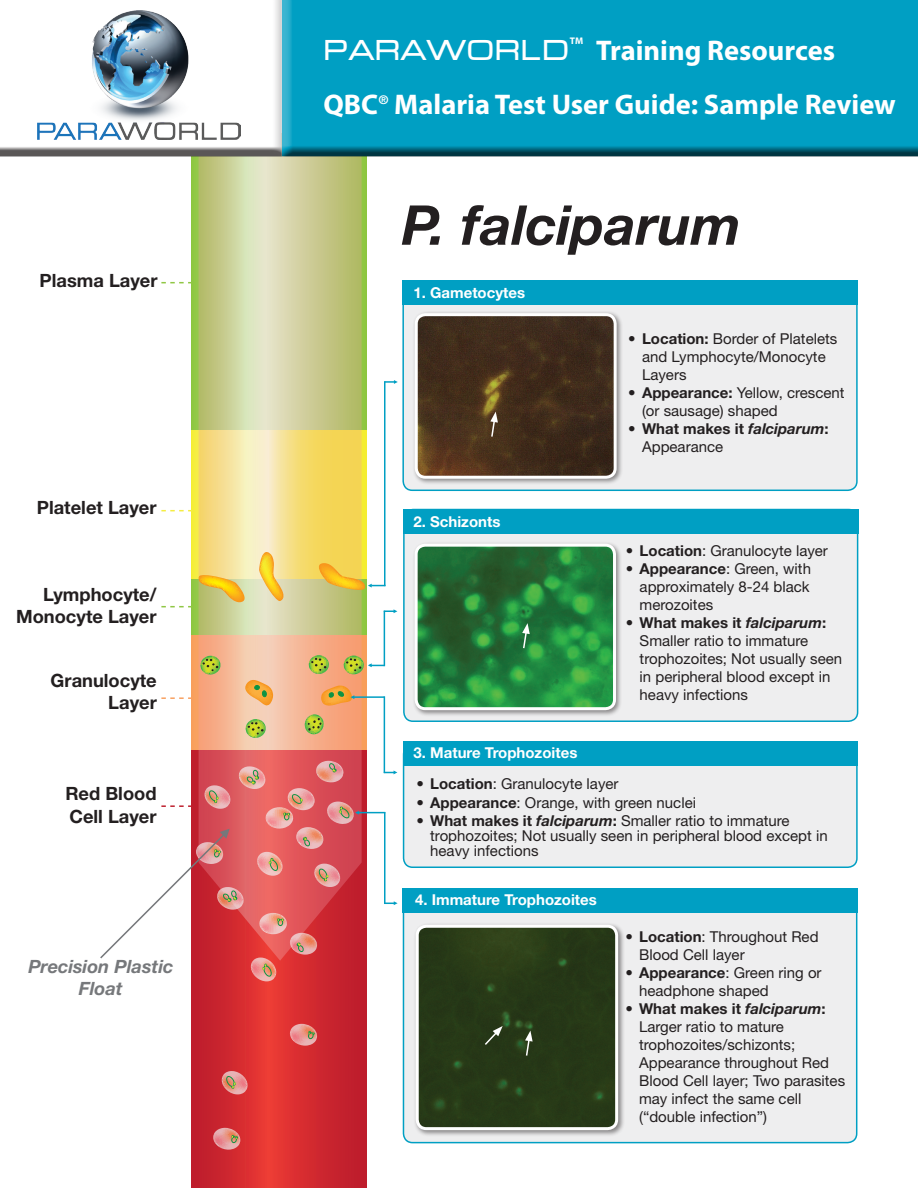
<style>
.page{position:relative;width:918px;height:1188px;background:#fff}
.page>*{position:absolute;margin:0;border:0;box-sizing:border-box;transform-origin:0 0}
.t1{font:italic 700 54.9px "Helvetica Neue LT Std";color:#231f20}
.t2{font:700 28.5px "Myriad Pro";color:#fff}
.t3{font:28.5px "Brink Bold Extended";color:#fff}
.t4{font:700 18.3px "Helvetica Neue LT Std";color:#231f20}
.t5{font:italic 700 18.3px/22px "Helvetica Neue LT Std";color:#76787b;text-align:center}
.t6{font:15px/18px "Helvetica Neue LT Std";color:#231f20}
.t7{font:700 15px "Helvetica Neue LT Std";color:#fff}
.t8{font:700 15px/18px "Helvetica Neue LT Std";color:#231f20}
.t9{font:700 12px "Helvetica Neue LT Std";color:#fff}
.t10{font:700 9.6px "Myriad Pro";color:#fff}
.s1{font-weight:700}
.s2{font-style:italic}
.s3{font-weight:400}
.s4{font-weight:700;font-style:italic}
</style>
<div class="page">
<div style="left:403px;top:889px;width:454px;height:254px;background:#eeeeef;border-radius:9px"></div>
<div style="left:403px;top:888px;width:454px;height:255px;border:2px solid #009fc3;border-radius:9px"></div>
<div style="left:404px;top:510px;width:454px;height:211px;background:#eeeeef;border-radius:9px"></div>
<div style="left:403px;top:509px;width:455px;height:213px;border:2px solid #009fc3;border-radius:9px"></div>
<svg style="left:191px;top:750px;width:176px;height:438px;background:#d1292f"></svg>
<div style="left:191px;top:635px;width:176px;height:115px;background:linear-gradient(to bottom,#f8a05e,#f8a05d)"></div>
<div style="left:191px;top:578px;width:176px;height:57px;background:linear-gradient(to bottom,#91c845,#90c743)"></div>
<div style="left:191px;top:430px;width:176px;height:148px;background:linear-gradient(to bottom,#f5ee38,#f5ee3c)"></div>
<div style="left:191px;top:134px;width:176px;height:296px;background:linear-gradient(to bottom,#90c744,#90c744)"></div>
<svg style="left:199px;top:158px;width:163px;height:603px;background:#ddcc91"></svg>
<svg style="left:222px;top:1071px;width:26px;height:23px"></svg>
<svg style="left:213px;top:1128px;width:27px;height:22px"></svg>
<svg style="left:290px;top:1024px;width:27px;height:22px"></svg>
<svg style="left:245px;top:680px;width:28px;height:25px"></svg>
<svg style="left:259px;top:552px;width:25px;height:49px"></svg>
<svg style="left:199px;top:575px;width:46px;height:28px"></svg>
<svg style="left:309px;top:655px;width:20px;height:19px"></svg>
<svg style="left:305px;top:714px;width:19px;height:20px"></svg>
<svg style="left:245px;top:719px;width:21px;height:19px"></svg>
<svg style="left:200px;top:656px;width:21px;height:19px"></svg>
<div style="left:0;top:0;width:282px;height:158px;background:#231f20;opacity:.75"></div>
<img style="left:37px;top:10px;width:204px;height:129px">
<div style="left:279px;top:0;width:639px;height:159px;background:#231f20;opacity:.75"></div>
<div style="left:403px;top:283px;width:454px;height:207px;background:#eeeeef;border-radius:9px"></div>
<div style="left:402px;top:282px;width:456px;height:209px;border:2px solid #009fc3;border-radius:9px"></div>
<div style="left:402px;top:280px;width:456px;height:25px;background:#009fc3"></div>
<div style="left:412px;top:311px;width:211px;height:175px;background:#231f20;opacity:.5"></div>
<img style="left:416px;top:315px;width:199px;height:162px">
<div style="left:415px;top:313px;width:202px;height:166px;border:3px solid #fff;border-radius:9px"></div>
<div style="left:404px;top:746px;width:453px;height:121px;background:#eeeeef;border-radius:9px"></div>
<div style="left:403px;top:745px;width:455px;height:123px;border:2px solid #009fc3;border-radius:9px"></div>
<div style="left:403px;top:741px;width:455px;height:25px;background:#009fc3"></div>
<div style="left:403px;top:509px;width:455px;height:25px;background:#009fc3"></div>
<div style="left:402px;top:888px;width:456px;height:25px;background:#009fc3"></div>
<div style="left:413px;top:922px;width:212px;height:215px;background:#231f20;opacity:.5"></div>
<img style="left:417px;top:926px;width:200px;height:203px">
<div style="left:416px;top:925px;width:202px;height:205px;border:3px solid #fff;border-radius:9px"></div>
<div style="left:412px;top:541px;width:211px;height:176px;background:#231f20;opacity:.5"></div>
<img style="left:416px;top:545px;width:199px;height:164px">
<div style="left:415px;top:544px;width:201px;height:166px;border:3px solid #fff;border-radius:9px"></div>
<hr style="left:384px;top:381px;width:2px;height:205px;background:#009fc3">
<svg style="left:384px;top:380px;width:14px;height:4px"></svg>
<svg style="left:319px;top:563px;width:67px;height:27px"></svg>
<hr style="left:384px;top:611px;width:1px;height:55px;background:#009fc3">
<svg style="left:384px;top:609px;width:13px;height:4px"></svg>
<svg style="left:343px;top:656px;width:42px;height:18px"></svg>
<hr style="left:384px;top:696px;width:1px;height:77px;background:#009fc3">
<hr style="left:353px;top:696px;width:32px;height:2px;background:#009fc3">
<svg style="left:321px;top:686px;width:33px;height:20px"></svg>
<svg style="left:161px;top:282px;width:32px;height:1px"></svg>
<svg style="left:161px;top:510px;width:32px;height:1px"></svg>
<svg style="left:161px;top:606px;width:32px;height:1px"></svg>
<svg style="left:161px;top:697px;width:32px;height:2px"></svg>
<svg style="left:100px;top:761px;width:298px;height:220px"></svg>
<svg style="left:522px;top:623px;width:8px;height:27px"></svg>
<svg style="left:490px;top:412px;width:8px;height:26px"></svg>
<svg style="left:525px;top:1031px;width:8px;height:26px"></svg>
<svg style="left:483px;top:1026px;width:20px;height:21px"></svg>
<p class="t4" style="left:40px;top:269px;width:120px">Plasma Layer</p>
<p class="t4" style="left:37px;top:497px;width:121px">Platelet Layer</p>
<p class="t4" style="left:43px;top:583px;width:115px">Lymphocyte/</p>
<p class="t4" style="left:16px;top:606px;width:142px">Monocyte Layer</p>
<p class="t4" style="left:51px;top:670px;width:108px">Granulocyte</p>
<p class="t4" style="left:108px;top:692px;width:50px">Layer</p>
<p class="t4" style="left:65px;top:783px;width:93px">Red Blood</p>
<p class="t4" style="left:69px;top:805px;width:89px">Cell Layer</p>
<p class="t5" style="left:28px;top:955px;width:146px">Precision Plastic<br>Float</p>
<p class="t3" style="left:323px;top:38px;width:248px">PARAWORLD</p>
<p class="t10" style="left:570px;top:34px;width:15px">TM</p>
<p class="t2" style="left:596px;top:32px;width:241px">Training Resources</p>
<p class="t2" style="left:323px;top:86px;width:56px">QBC</p>
<p class="t9" style="left:379px;top:92px;width:11px">®</p>
<p class="t2" style="left:394px;top:86px;width:503px">Malaria Test User Guide: Sample Review</p>
<p class="t1" style="left:402px;top:191px;width:340px">P. falciparum</p>
<p class="t7" style="left:413px;top:283px;width:113px">1. Gametocytes</p>
<p class="t7" style="left:413px;top:512px;width:88px">2. Schizonts</p>
<p class="t7" style="left:413px;top:743px;width:165px">3. Mature Trophozoites</p>
<p class="t6" style="left:642px;top:330px;width:197px;text-indent:-14px"><span class="s1">• Location:</span> Border of Platelets and Lymphocyte/Monocyte<br>Layers</p>
<p class="t6" style="left:642px;top:384px;width:204px;text-indent:-14px"><span class="s1">• Appearance:</span> Yellow, crescent (or sausage) shaped</p>
<p class="t8" style="left:642px;top:420px;width:188px;text-indent:-14px">• What makes it <span class="s2">falciparum</span>:<br><span class="s3">Appearance</span></p>
<p class="t6" style="left:626px;top:541px;width:204px"><span class="s1">• Location</span>: Granulocyte layer</p>
<p class="t6" style="left:640px;top:559px;width:173px;text-align:justify;text-indent:-14px"><span class="s1">• Appearance</span>: Green, with approximately 8-24 black merozoites</p>
<p class="t6" style="left:640px;top:613px;width:204px;text-indent:-14px"><span class="s1">• What makes it</span> <span class="s4">falciparum</span><span class="s1">:<br></span>Smaller ratio to immature trophozoites; Not usually seen in peripheral blood except in heavy infections</p>
<p class="t6" style="left:416px;top:775px;width:204px"><span class="s1">• Location</span>: Granulocyte layer</p>
<p class="t6" style="left:416px;top:793px;width:281px"><span class="s1">• Appearance</span>: Orange, with green nuclei</p>
<p class="t6" style="left:430px;top:813px;width:399px;line-height:15px;text-indent:-14px"><span class="s1">• What makes it</span> <span class="s4">falciparum</span><span class="s1">:</span> Smaller ratio to immature trophozoites; Not usually seen in peripheral blood except in heavy infections</p>
<p class="t7" style="left:415px;top:890px;width:183px">4. Immature Trophozoites</p>
<p class="t6" style="left:639px;top:928px;width:181px;text-indent:-14px"><span class="s1">• Location</span>: Throughout Red<br>Blood Cell layer</p>
<p class="t6" style="left:639px;top:964px;width:184px;text-indent:-14px"><span class="s1">• Appearance</span>: Green ring or headphone shaped</p>
<p class="t6" style="left:639px;top:1000px;width:208px;text-indent:-14px"><span class="s1">• What makes it</span> <span class="s4">falciparum</span><span class="s1">:<br></span>Larger ratio to mature trophozoites/schizonts;<br>Appearance throughout Red<br>Blood Cell layer; Two parasites may infect the same cell (“double infection”)</p>
</div>
